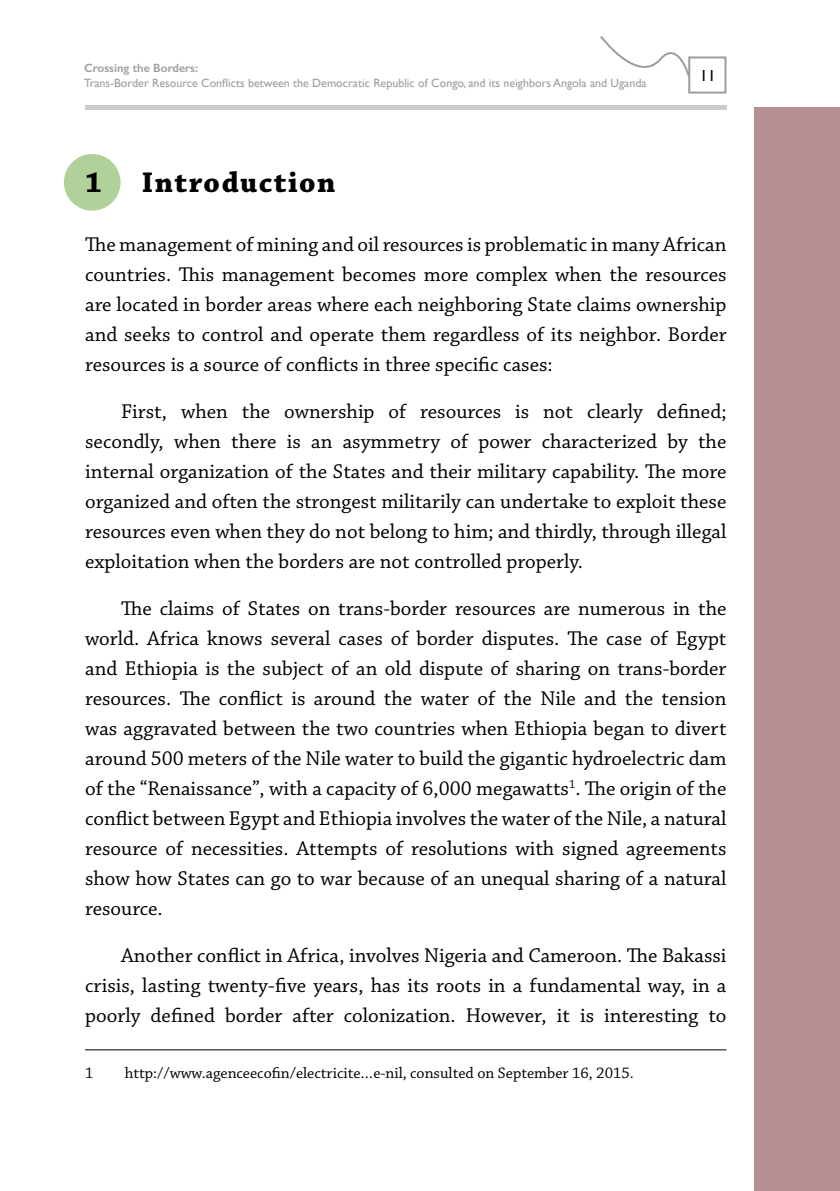
<style>
.page{position:relative;width:840px;height:1191px;background:#fff}
.page>*{position:absolute;margin:0;border:0;box-sizing:border-box;transform-origin:0 0}
.t1{font:700 30px "Chaparral Pro";letter-spacing:.05em;color:#000}
.t2{font:21px/30px "Chaparral Pro";color:#000;text-align:justify}
.t3{font:16px "Chaparral Pro";color:#000}
.t4{font:16px "Gill Sans";color:#000}
.t5{font:12px "Gill Sans";color:#9d9d9c}
.t6{font:600 12px "Gill Sans";color:#9d9d9c}
</style>
<div class="page">
<svg style="left:600px;top:36px;width:127px;height:58px"></svg>
<hr style="left:85px;top:106px;width:641px;height:4px;background:#ccc">
<div style="left:64px;top:154px;width:56px;height:57px;background:#b0d199;border-radius:50%"></div>
<hr style="left:85px;top:1049px;width:641px;height:1px;background:#000">
<div style="left:754px;top:108px;width:85px;height:1083px;background:#b58f92"></div>
<p class="t6" style="left:84px;top:61px;width:115px">Crossing the Borders:</p>
<p class="t5" style="left:84px;top:76px;width:564px">Trans-Border Resource Conflicts between the Democratic Republic of Congo, and its neighbors Angola and Uganda</p>
<h1 class="t1" style="left:85px;top:165px;width:18px">1</h1>
<h1 class="t1" style="left:142px;top:165px;width:195px">Introduction</h1>
<p class="t4" style="left:699px;top:66px;width:17px">11</p>
<p class="t2" style="left:85px;top:230px;width:642px">The management of mining and oil resources is problematic in many African countries. This management becomes more complex when the resources are located in border areas where each neighboring State claims ownership and seeks to control and operate them regardless of its neighbor. Border resources is a source of conflicts in three specific cases:</p>
<p class="t2" style="left:85px;top:397px;width:642px;text-indent:36px">First, when the ownership of resources is not clearly defined; secondly, when there is an asymmetry of power characterized by the internal organization of the States and their military capability. The more organized and often the strongest militarily can undertake to exploit these resources even when they do not belong to him; and thirdly, through illegal exploitation when the borders are not controlled properly.</p>
<p class="t2" style="left:85px;top:594px;width:642px;text-indent:36px">The claims of States on trans-border resources are numerous in the world. Africa knows several cases of border disputes. The case of Egypt and Ethiopia is the subject of an old dispute of sharing on trans-border resources. The conflict is around the water of the Nile and the tension was aggravated between the two countries when Ethiopia began to divert around 500 meters of the Nile water to build the gigantic hydroelectric dam of the “Renaissance”, with a capacity of 6,000 megawatts<sup>1</sup>. The origin of the conflict between Egypt and Ethiopia involves the water of the Nile, a natural resource of necessities. Attempts of resolutions with signed agreements show how States can go to war because of an unequal sharing of a natural resource.</p>
<p class="t2" style="left:85px;top:941px;width:642px;text-indent:36px">Another conflict in Africa, involves Nigeria and Cameroon. The Bakassi crisis, lasting twenty-five years, has its roots in a fundamental way, in a poorly defined border after colonization. However, it is interesting to</p>
<p class="t3" style="left:85px;top:1063px;width:10px">1</p>
<p class="t3" style="left:125px;top:1063px;width:510px">http://www.agenceecofin/electricite…e-nil, consulted on September 16, 2015.</p>
</div>
